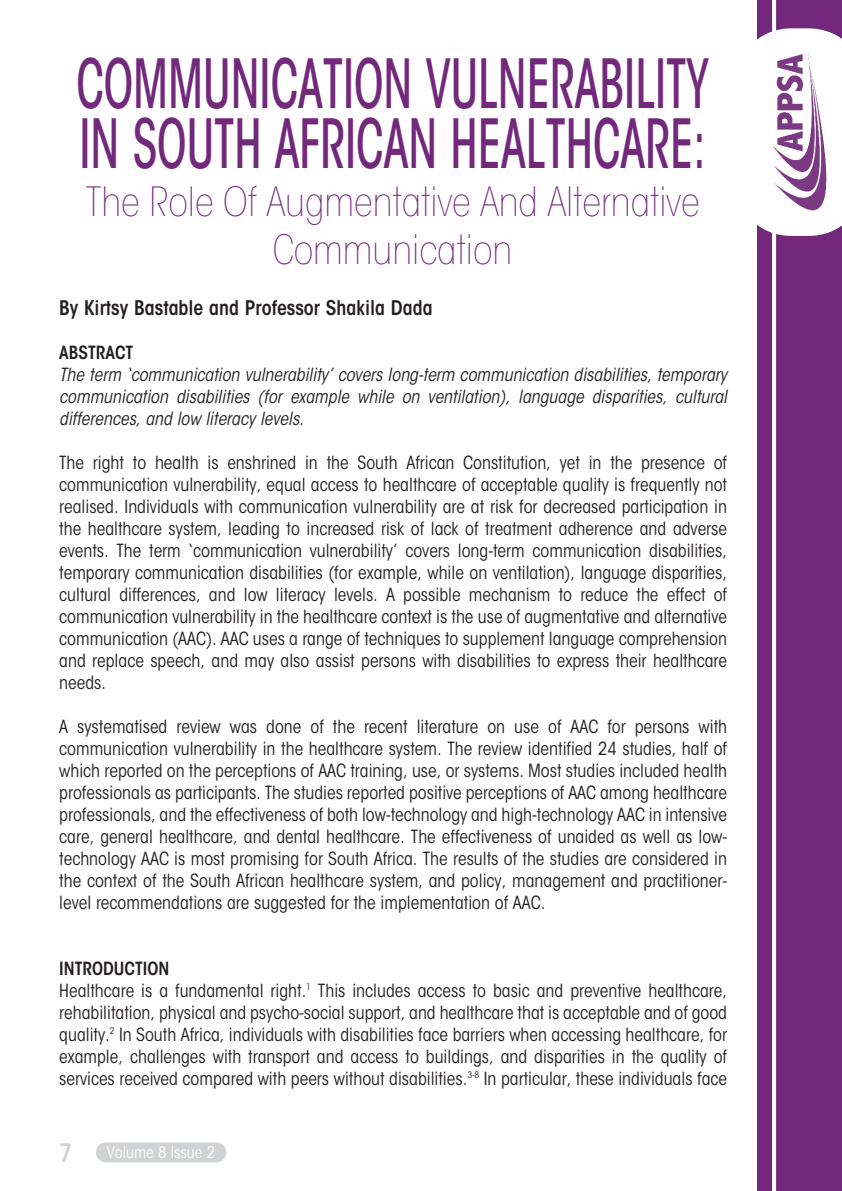
<style>
.page{position:relative;width:842px;height:1191px;background:#fff}
.page>*{position:absolute;margin:0;border:0;box-sizing:border-box;transform-origin:0 0}
.t1{font:500 condensed 67.2px/60px "ITC Avant Garde Std";color:#72297b;scale:.71 1}
.t2{font:200 condensed 40px/48px "ITC Avant Garde Std";color:#72297b;text-align:center}
.t3{font:600 condensed 25.2px "ITC Avant Garde Std";color:#d1d2d4;scale:.95 1}
.t4{font:600 condensed 20px "ITC Avant Garde Std";color:#231f20}
.t5{font:condensed 18px/22px "ITC Avant Garde Std";color:#231f20;text-align:justify}
.t6{font:italic condensed 18px/22px "ITC Avant Garde Std";color:#231f20}
.t7{font:condensed 16px "ITC Avant Garde Std";color:#fff}
.s1{font-weight:600;font-style:normal}
.s2{font-weight:600}
</style>
<div class="page">
<div style="left:757px;top:0;width:85px;height:1191px;background:#72297b"></div>
<svg style="left:769px;top:28px;width:62px;height:208px"></svg>
<img style="left:757px;top:33px;width:85px;height:200px">
<svg style="left:772px;top:0;width:4px;height:39px"></svg>
<svg style="left:772px;top:222px;width:4px;height:969px;background:#fbfafc"></svg>
<div style="left:96px;top:1142px;width:130px;height:20px;background:#d1d2d4;border-radius:10px"></div>
<p class="t1" style="left:76px;top:55px;width:892px">COMMUNICATION VULNERABILITY<br>IN SOUTH AFRICAN HEALTHCARE:</p>
<p class="t2" style="left:86px;top:182px;width:615px">The Role Of Augmentative And Alternative<br>Communication</p>
<p class="t4" style="left:59px;top:300px;width:375px">By Kirtsy Bastable and Professor Shakila Dada</p>
<p class="t6" style="left:59px;top:343px;width:669px"><span class="s1">ABSTRACT<br></span>The term ‘communication vulnerability’ covers long-term communication disabilities, temporary communication disabilities (for example while on ventilation), language disparities, cultural differences, and low literacy levels.</p>
<p class="t5" style="left:59px;top:453px;width:669px">The right to health is enshrined in the South African Constitution, yet in the presence of communication vulnerability, equal access to healthcare of acceptable quality is frequently not realised. Individuals with communication vulnerability are at risk for decreased participation in the healthcare system, leading to increased risk of lack of treatment adherence and adverse events. The term ‘communication vulnerability’ covers long-term communication disabilities, temporary communication disabilities (for example, while on ventilation), language disparities, cultural differences, and low literacy levels. A possible mechanism to reduce the effect of communication vulnerability in the healthcare context is the use of augmentative and alternative communication (AAC). AAC uses a range of techniques to supplement language comprehension and replace speech, and may also assist persons with disabilities to express their healthcare needs.</p>
<p class="t5" style="left:59px;top:717px;width:669px">A systematised review was done of the recent literature on use of AAC for persons with communication vulnerability in the healthcare system. The review identified 24 studies, half of which reported on the perceptions of AAC training, use, or systems. Most studies included health professionals as participants. The studies reported positive perceptions of AAC among healthcare professionals, and the effectiveness of both low-technology and high-technology AAC in intensive care, general healthcare, and dental healthcare. The effectiveness of unaided as well as low&shy;technology AAC is most promising for South Africa. The results of the studies are considered in the context of the South African healthcare system, and policy, management and practitioner&shy;level recommendations are suggested for the implementation of AAC.</p>
<p class="t5" style="left:59px;top:959px;width:669px;text-align:left"><span class="s2">INTRODUCTION<br></span>Healthcare is a fundamental right.<sup>1</sup> This includes access to basic and preventive healthcare, rehabilitation, physical and psycho-social support, and healthcare that is acceptable and of good quality.<sup>2</sup> In South Africa, individuals with disabilities face barriers when accessing healthcare, for example, challenges with transport and access to buildings, and disparities in the quality of services received compared with peers without disabilities.<sup>3-8</sup> In particular, these individuals face</p>
<p class="t3" style="left:59px;top:1143px;width:15px">7</p>
<p class="t7" style="left:107px;top:1146px;width:110px">Volume 8 Issue 2</p>
</div>
